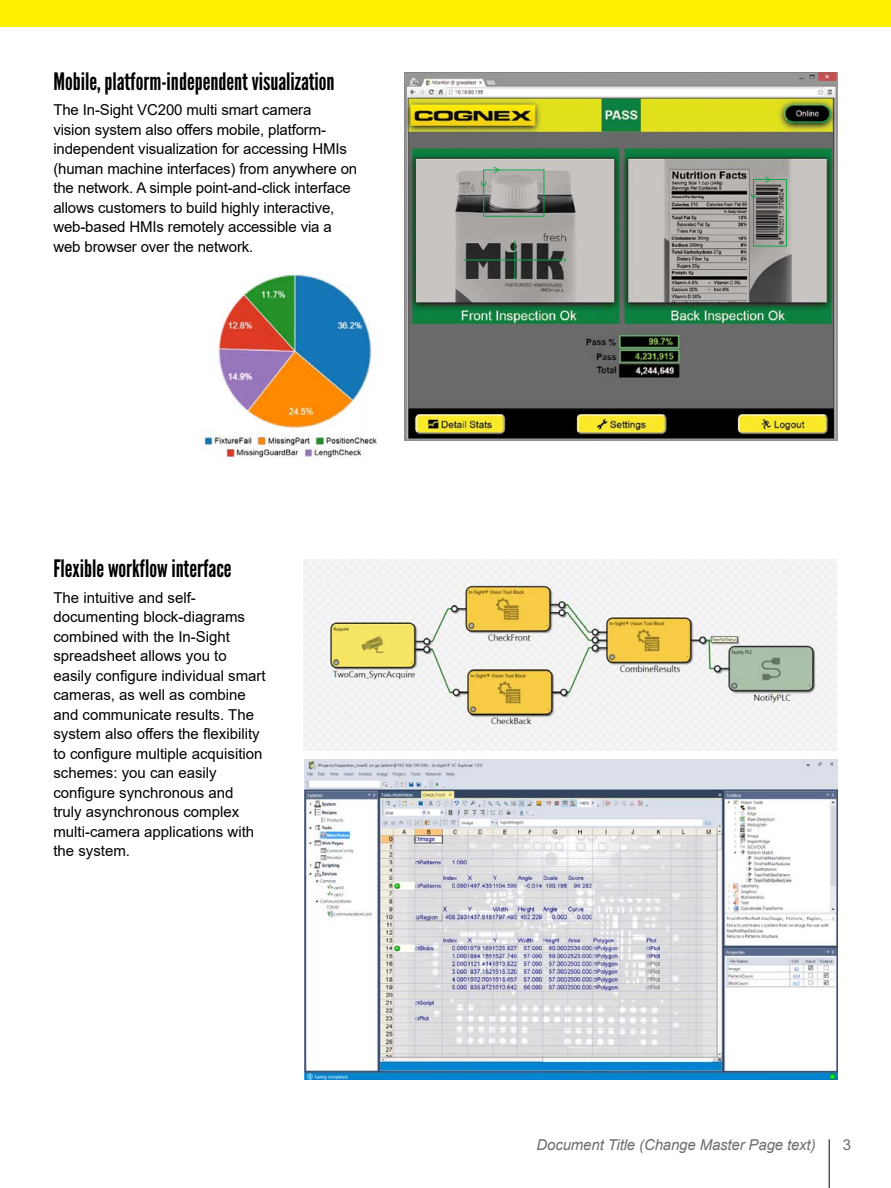
<style>
.page{position:relative;width:891px;height:1188px;background:#fff}
.page>*{position:absolute;margin:0;border:0;box-sizing:border-box;transform-origin:0 0}
.t1{font:24px "League Gothic";color:#000}
.t2{font:15px/19.5px "Arial";color:#000}
.t3{font:italic 15px "Arial";letter-spacing:-.01em;color:#6d6e71}
.t4{font:15px "Arial";color:#6d6e71}
</style>
<div class="page">
<hr style="left:829px;top:1139px;width:1px;height:49px;background:#000">
<div style="left:0;top:0;width:891px;height:27px;background:#fff200"></div>
<img style="left:404px;top:72px;width:433px;height:369px">
<div style="left:483px;top:170px;width:61px;height:47px;border:1px solid #10a74a"></div>
<div style="left:753px;top:179px;width:34px;height:67px;border:1px solid #10a74a"></div>
<svg style="left:493px;top:166px;width:7px;height:7px"></svg>
<svg style="left:480px;top:181px;width:7px;height:6px"></svg>
<svg style="left:765px;top:176px;width:6px;height:7px"></svg>
<svg style="left:750px;top:193px;width:7px;height:6px"></svg>
<hr style="left:463px;top:260px;width:103px;height:1px;background:#10a74a">
<svg style="left:564px;top:258px;width:3px;height:4px"></svg>
<hr style="left:515px;top:240px;width:1px;height:39px;background:#10a74a">
<svg style="left:513px;top:277px;width:4px;height:3px"></svg>
<img style="left:305px;top:760px;width:533px;height:320px">
<img style="left:303px;top:559px;width:534px;height:191px">
<img style="left:203px;top:271px;width:174px;height:187px">
<h1 class="t1" style="left:53px;top:67px;width:283px">Mobile, platform-independent visualization</h1>
<p class="t2" style="left:53px;top:100px;width:305px">The In-Sight VC200 multi smart camera<br>vision system also offers mobile, platform&shy;independent visualization for accessing HMIs (human machine interfaces) from anywhere on the network. A simple point-and-click interface allows customers to build highly interactive, web-based HMIs remotely accessible via a web browser over the network.</p>
<h1 class="t1" style="left:53px;top:554px;width:180px">Flexible workflow interface</h1>
<p class="t2" style="left:53px;top:587px;width:214px">The intuitive and self&shy;documenting block-diagrams combined with the In-Sight spreadsheet allows you to easily configure individual smart cameras, as well as combine and communicate results. The system also offers the flexibility to configure multiple acquisition schemes: you can easily configure synchronous and<br>truly asynchronous complex multi-camera applications with the system.</p>
<p class="t3" style="left:537px;top:1135px;width:281px">Document Title (Change Master Page text)</p>
<p class="t4" style="left:843px;top:1135px;width:10px">3</p>
</div>
